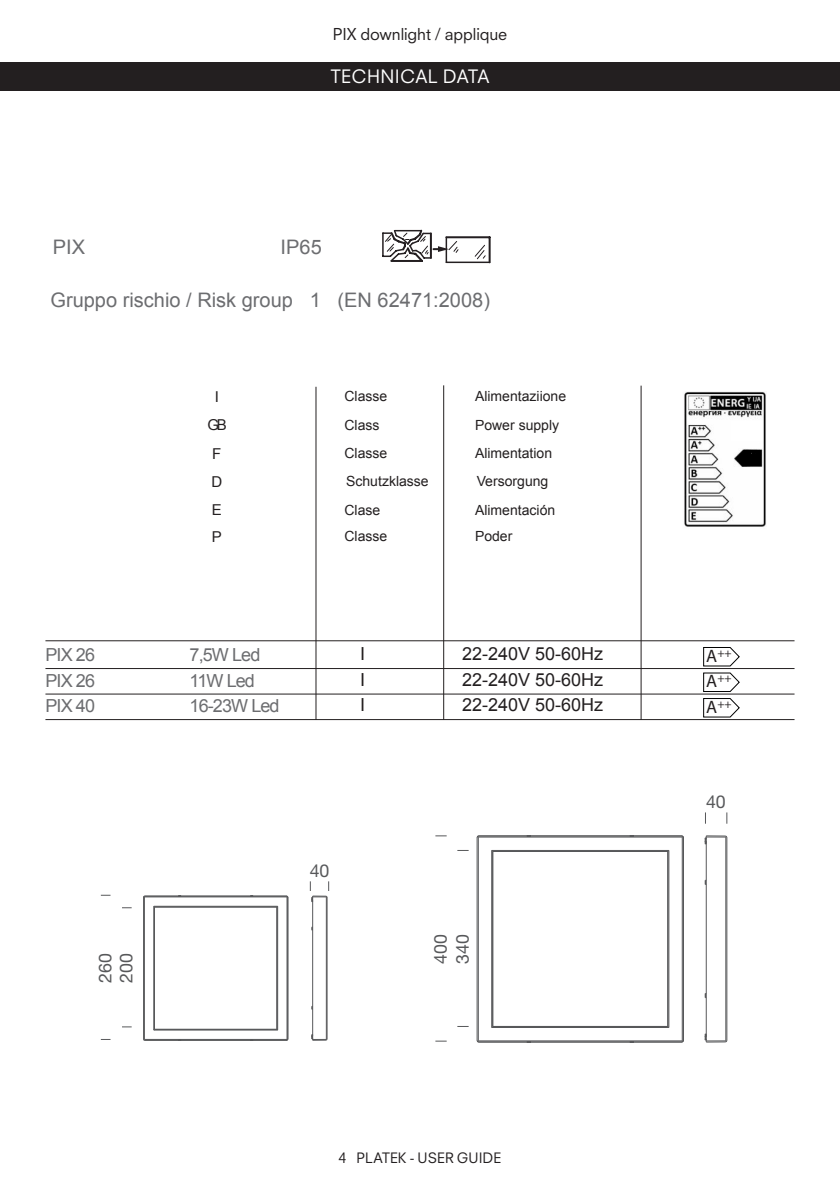
<style>
.page{position:relative;width:840px;height:1191px;background:#fff}
.page>*{position:absolute;margin:0;border:0;box-sizing:border-box;transform-origin:0 0}
.t1{font:20px "Arial";color:#6c6d70}
.t2{font:18px "Arial";color:#231f20}
.t3{font:18px "Arial";letter-spacing:-.05em;color:#6c6d70}
.t4{font:18px "Neuzeit SLT Std";letter-spacing:.015em;color:#fff}
.t5{font:17.8px "Helvetica Neue";letter-spacing:-.01em;color:#57585a}
.t6{font:16px "Neuzeit SLT Std";letter-spacing:-.005em;color:#231f20}
.t7{font:15px/28.4px "Arial";color:#231f20;text-align:center}
.t8{font:14px "Arial";color:#231f20}
.t9{font:14px "Neuzeit SLT Std";letter-spacing:.005em;color:#231f20}
.t10{font:12px/25.6px "Myriad Pro";color:#231f20;text-align:justify}
.s1{font-size:18px}
</style>
<div class="page">
<hr style="left:443px;top:385px;width:1px;height:335px;background:#231f20">
<hr style="left:315px;top:387px;width:1px;height:333px;background:#231f20">
<hr style="left:640px;top:385px;width:1px;height:335px;background:#231f20">
<hr style="left:45px;top:640px;width:749px;height:1px;background:#231f20">
<hr style="left:45px;top:668px;width:749px;height:1px;background:#231f20">
<hr style="left:45px;top:693px;width:749px;height:1px;background:#231f20">
<hr style="left:45px;top:719px;width:749px;height:1px;background:#231f20">
<img style="left:684px;top:391px;width:81px;height:136px">
<hr style="left:446px;top:261px;width:43px;height:2px;background:#241f21">
<hr style="left:488px;top:237px;width:2px;height:25px;background:#241f21">
<hr style="left:446px;top:236px;width:43px;height:2px;background:#241f21">
<svg style="left:382px;top:229px;width:104px;height:35px"></svg>
<svg style="left:703px;top:647px;width:36px;height:19px"></svg>
<svg style="left:703px;top:672px;width:36px;height:20px"></svg>
<svg style="left:703px;top:698px;width:36px;height:19px"></svg>
<hr style="left:476px;top:837px;width:1px;height:204px;background:#57585a">
<hr style="left:477px;top:837px;width:1px;height:203px;background:#57585a">
<hr style="left:478px;top:1041px;width:204px;height:1px;background:#57585a">
<hr style="left:478px;top:1040px;width:203px;height:1px;background:#57585a">
<hr style="left:491px;top:850px;width:1px;height:177px;background:#57585a">
<hr style="left:492px;top:851px;width:1px;height:175px;background:#57585a">
<hr style="left:491px;top:1027px;width:177px;height:1px;background:#57585a">
<hr style="left:492px;top:1026px;width:175px;height:1px;background:#57585a">
<hr style="left:667px;top:851px;width:1px;height:175px;background:#57585a">
<hr style="left:668px;top:850px;width:1px;height:177px;background:#57585a">
<hr style="left:492px;top:851px;width:175px;height:1px;background:#57585a">
<hr style="left:491px;top:850px;width:177px;height:1px;background:#57585a">
<hr style="left:681px;top:837px;width:1px;height:203px;background:#57585a">
<hr style="left:682px;top:837px;width:1px;height:204px;background:#57585a">
<hr style="left:478px;top:836px;width:203px;height:1px;background:#57585a">
<hr style="left:478px;top:835px;width:204px;height:1px;background:#57585a">
<hr style="left:705px;top:836px;width:1px;height:206px;background:#57585a">
<hr style="left:725px;top:837px;width:1px;height:203px;background:#57585a">
<hr style="left:726px;top:837px;width:1px;height:203px;background:#57585a">
<svg style="left:704px;top:835px;width:23px;height:10px"></svg>
<svg style="left:704px;top:1033px;width:23px;height:10px"></svg>
<hr style="left:143px;top:897px;width:1px;height:142px;background:#57585a">
<hr style="left:144px;top:897px;width:1px;height:142px;background:#57585a">
<hr style="left:144px;top:1040px;width:143px;height:1px;background:#57585a">
<hr style="left:144px;top:1039px;width:143px;height:1px;background:#57585a">
<hr style="left:153px;top:906px;width:1px;height:124px;background:#57585a">
<hr style="left:154px;top:907px;width:1px;height:122px;background:#57585a">
<hr style="left:154px;top:1029px;width:123px;height:1px;background:#57585a">
<hr style="left:276px;top:907px;width:1px;height:122px;background:#57585a">
<hr style="left:277px;top:906px;width:1px;height:124px;background:#57585a">
<hr style="left:154px;top:906px;width:123px;height:1px;background:#57585a">
<hr style="left:286px;top:897px;width:1px;height:142px;background:#57585a">
<hr style="left:287px;top:897px;width:1px;height:142px;background:#57585a">
<hr style="left:144px;top:896px;width:143px;height:1px;background:#57585a">
<hr style="left:144px;top:895px;width:143px;height:1px;background:#57585a">
<hr style="left:312px;top:896px;width:1px;height:144px;background:#57585a">
<hr style="left:326px;top:897px;width:1px;height:142px;background:#57585a">
<svg style="left:310px;top:881px;width:19px;height:21px"></svg>
<svg style="left:311px;top:1033px;width:17px;height:8px"></svg>
<div style="left:0;top:62px;width:839px;height:29px;background:#231f20"></div>
<p class="t6" style="left:332px;top:25px;width:176px">PIX downlight / applique</p>
<p class="t4" style="left:330px;top:66px;width:160px">TECHNICAL DATA</p>
<h1 class="t1" style="left:53px;top:234px;width:34px">PIX</h1>
<h1 class="t1" style="left:280px;top:234px;width:43px">IP65</h1>
<h1 class="t1" style="left:50px;top:286px;width:441px">Gruppo rischio / Risk group 1 (EN 62471:2008)</h1>
<p class="t7" style="left:214px;top:382px;width:6px">I</p>
<p class="t8" style="left:344px;top:387px;width:44px">Classe</p>
<p class="t8" style="left:475px;top:387px;width:93px">Alimentaziione</p>
<p class="t7" style="left:207px;top:411px;width:21px">GB<br>F</p>
<p class="t8" style="left:344px;top:415px;width:36px">Class</p>
<p class="t8" style="left:475px;top:415px;width:86px">Power supply</p>
<p class="t8" style="left:344px;top:444px;width:44px">Classe</p>
<p class="t8" style="left:475px;top:444px;width:79px">Alimentation</p>
<p class="t7" style="left:211px;top:468px;width:12px">D</p>
<p class="t8" style="left:346px;top:472px;width:84px">Schutzklasse</p>
<p class="t8" style="left:476px;top:472px;width:73px">Versorgung</p>
<p class="t7" style="left:212px;top:496px;width:12px">E</p>
<p class="t8" style="left:344px;top:500px;width:37px">Clase</p>
<p class="t8" style="left:475px;top:500px;width:82px">Alimentación</p>
<p class="t7" style="left:212px;top:523px;width:12px">P</p>
<p class="t8" style="left:344px;top:527px;width:44px">Classe</p>
<p class="t8" style="left:475px;top:527px;width:39px">Poder</p>
<p class="t3" style="left:45px;top:643px;width:51px">PIX 26</p>
<p class="t3" style="left:189px;top:643px;width:72px">7,5W Led</p>
<p class="t3" style="left:45px;top:668px;width:51px">PIX 26</p>
<p class="t3" style="left:189px;top:668px;width:67px">11W Led</p>
<p class="t3" style="left:45px;top:694px;width:51px">PIX 40</p>
<p class="t3" style="left:189px;top:694px;width:91px">16-23W Led</p>
<p class="t2" style="left:360px;top:642px;width:7px">I</p>
<p class="t2" style="left:461px;top:642px;width:143px">22-240V 50-60Hz</p>
<p class="t2" style="left:360px;top:668px;width:7px">I</p>
<p class="t2" style="left:461px;top:668px;width:143px">22-240V 50-60Hz</p>
<p class="t2" style="left:360px;top:693px;width:7px">I</p>
<p class="t2" style="left:461px;top:693px;width:143px">22-240V 50-60Hz</p>
<p class="t5" style="left:94px;top:982px;width:31px;rotate:-90deg">260</p>
<p class="t5" style="left:115px;top:983px;width:31px;rotate:-90deg">200</p>
<p class="t5" style="left:309px;top:860px;width:21px">40</p>
<p class="t5" style="left:429px;top:964px;width:31px;rotate:-90deg">400</p>
<p class="t5" style="left:451px;top:964px;width:31px;rotate:-90deg">340</p>
<p class="t9" style="left:338px;top:1149px;width:164px">4 PLATEK - USER GUIDE</p>
<p class="t10" style="left:706px;top:639px;width:27px"><span class="s1">A</span>++ <span class="s1">A</span>++ <span class="s1">A</span>++</p>
<p class="t5" style="left:705px;top:791px;width:21px">40</p>
</div>
